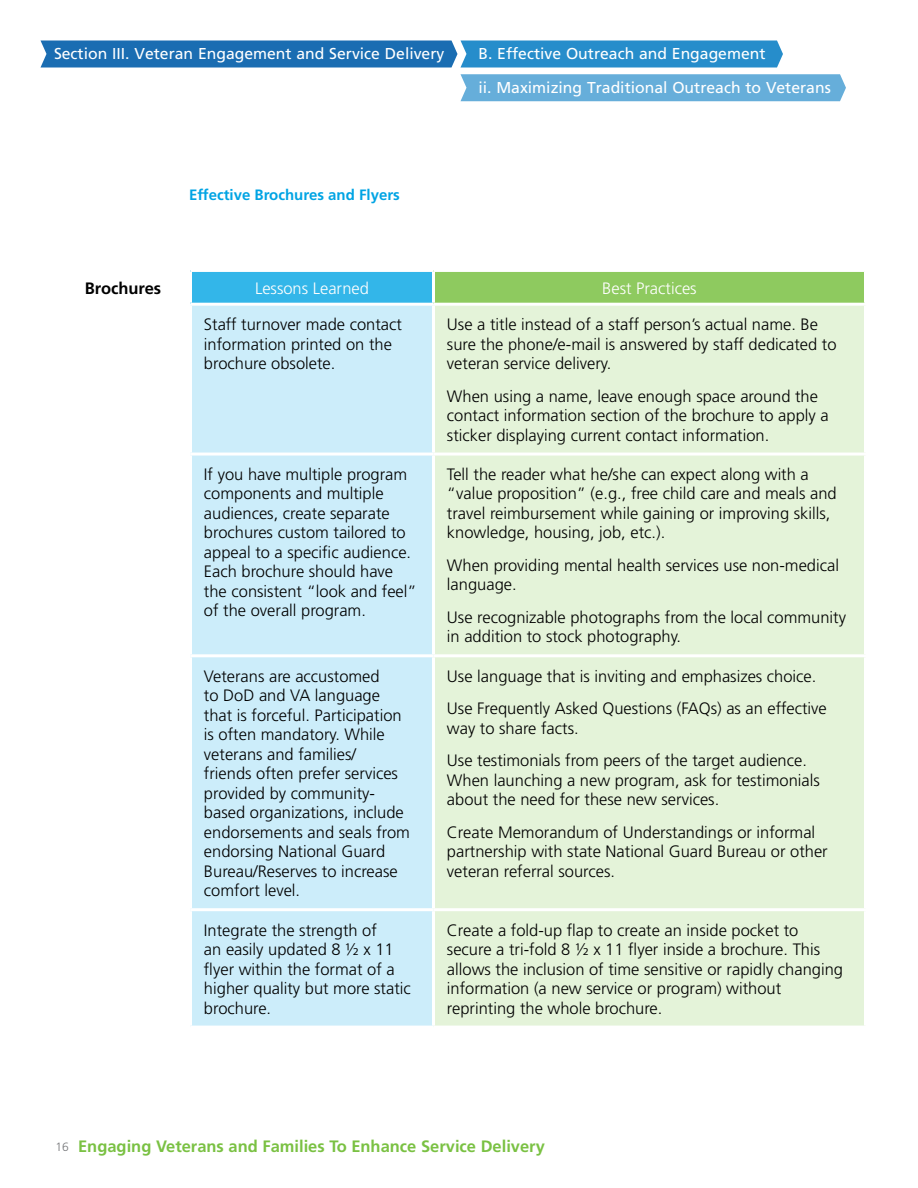
<style>
.page{position:relative;width:918px;height:1188px;background:#fff}
.page>*{position:absolute;margin:0;border:0;box-sizing:border-box;transform-origin:0 0}
.t1{font:300 16.5px/19.5px "Frutiger";color:#000}
.t2{font:700 16.5px "Frutiger";color:#7ac143}
.t3{font:300 16.5px "Frutiger";color:#fff}
.t4{font:700 16.5px "Frutiger";color:#000}
.t5{font:15.75px/33.8px "Frutiger";color:#fff}
.t6{font:700 15px "Frutiger";color:#00a4e4}
.s1{font-weight:300;font-size:12px;color:#77787b}
</style>
<div class="page">
<div style="left:190px;top:270px;width:244px;height:34px;background:#33b6e9"></div>
<div style="left:434px;top:270px;width:432px;height:34px;background:#8eca5f"></div>
<div style="left:192px;top:306px;width:240px;height:720px;background:#ccedfa"></div>
<div style="left:435px;top:306px;width:429px;height:720px;background:#e4f3d9"></div>
<hr style="left:190px;top:269px;width:244px;height:3px;background:#fff">
<hr style="left:189px;top:272px;width:3px;height:31px;background:#fff">
<hr style="left:434px;top:269px;width:433px;height:3px;background:#fff">
<hr style="left:432px;top:272px;width:3px;height:31px;background:#fff">
<hr style="left:864px;top:272px;width:3px;height:31px;background:#fff">
<hr style="left:190px;top:303px;width:244px;height:3px;background:#fff">
<hr style="left:434px;top:303px;width:433px;height:3px;background:#fff">
<hr style="left:190px;top:453px;width:244px;height:3px;background:#fff">
<hr style="left:434px;top:453px;width:433px;height:3px;background:#fff">
<hr style="left:190px;top:654px;width:244px;height:3px;background:#fff">
<hr style="left:434px;top:654px;width:433px;height:3px;background:#fff">
<hr style="left:190px;top:908px;width:244px;height:3px;background:#fff">
<hr style="left:434px;top:908px;width:433px;height:3px;background:#fff">
<svg style="left:40px;top:40px;width:743px;height:28px;background:#2b82c0"></svg>
<div style="left:460px;top:74px;width:386px;height:27px;background:#66aeda"></div>
<p class="t5" style="left:54px;top:37px;width:392px">Section III. Veteran Engagement and Service Delivery</p>
<p class="t5" style="left:478px;top:37px;width:354px">B. Effective Outreach and Engagement<br>ii. Maximizing Traditional Outreach to Veterans</p>
<p class="t6" style="left:189px;top:186px;width:212px">Effective Brochures and Flyers</p>
<p class="t4" style="left:85px;top:278px;width:78px">Brochures</p>
<p class="t3" style="left:255px;top:278px;width:115px">Lessons Learned</p>
<p class="t3" style="left:602px;top:278px;width:96px">Best Practices</p>
<p class="t1" style="left:204px;top:315px;width:199px">Staff turnover made contact information printed on the brochure obsolete.</p>
<p class="t1" style="left:447px;top:315px;width:391px">Use a title instead of a staff person’s actual name. Be sure the phone/e-mail is answered by staff dedicated to veteran service delivery.</p>
<p class="t1" style="left:447px;top:386px;width:383px">When using a name, leave enough space around the contact information section of the brochure to apply a sticker displaying current contact information.</p>
<p class="t1" style="left:204px;top:465px;width:214px">If you have multiple program components and multiple audiences, create separate brochures custom tailored to appeal to a specific audience.<br>Each brochure should have the consistent “look and feel” of the overall program.</p>
<p class="t1" style="left:447px;top:465px;width:391px">Tell the reader what he/she can expect along with a “value proposition” (e.g., free child care and meals and travel reimbursement while gaining or improving skills, knowledge, housing, job, etc.).</p>
<p class="t1" style="left:447px;top:556px;width:394px">When providing mental health services use non-medical language.</p>
<p class="t1" style="left:447px;top:608px;width:401px">Use recognizable photographs from the local community in addition to stock photography.</p>
<p class="t1" style="left:204px;top:667px;width:207px">Veterans are accustomed<br>to DoD and VA language that is forceful. Participation is often mandatory. While veterans and families/<br>friends often prefer services provided by community&shy;based organizations, include endorsements and seals from endorsing National Guard<br>Bureau/Reserves to increase comfort level.</p>
<p class="t1" style="left:447px;top:660px;width:381px;line-height:32.4px">Use language that is inviting and emphasizes choice.<br>Use Frequently Asked Questions (FAQs) as an effective</p>
<p class="t1" style="left:447px;top:712px;width:361px;line-height:32.4px">way to share facts.<br>Use testimonials from peers of the target audience.</p>
<p class="t1" style="left:447px;top:770px;width:374px">When launching a new program, ask for testimonials about the need for these new services.</p>
<p class="t1" style="left:447px;top:822px;width:382px">Create Memorandum of Understandings or informal partnership with state National Guard Bureau or other veteran referral sources.</p>
<p class="t1" style="left:204px;top:920px;width:208px">Integrate the strength of<br>an easily updated 8 ½ x 11 flyer within the format of a higher quality but more static brochure.</p>
<p class="t1" style="left:447px;top:920px;width:398px">Create a fold-up flap to create an inside pocket to secure a tri-fold 8 ½ x 11 flyer inside a brochure. This allows the inclusion of time sensitive or rapidly changing information (a new service or program) without reprinting the whole brochure.</p>
<p class="t2" style="left:56px;top:1136px;width:491px"><span class="s1">16</span> Engaging Veterans and Families To Enhance Service Delivery</p>
</div>
